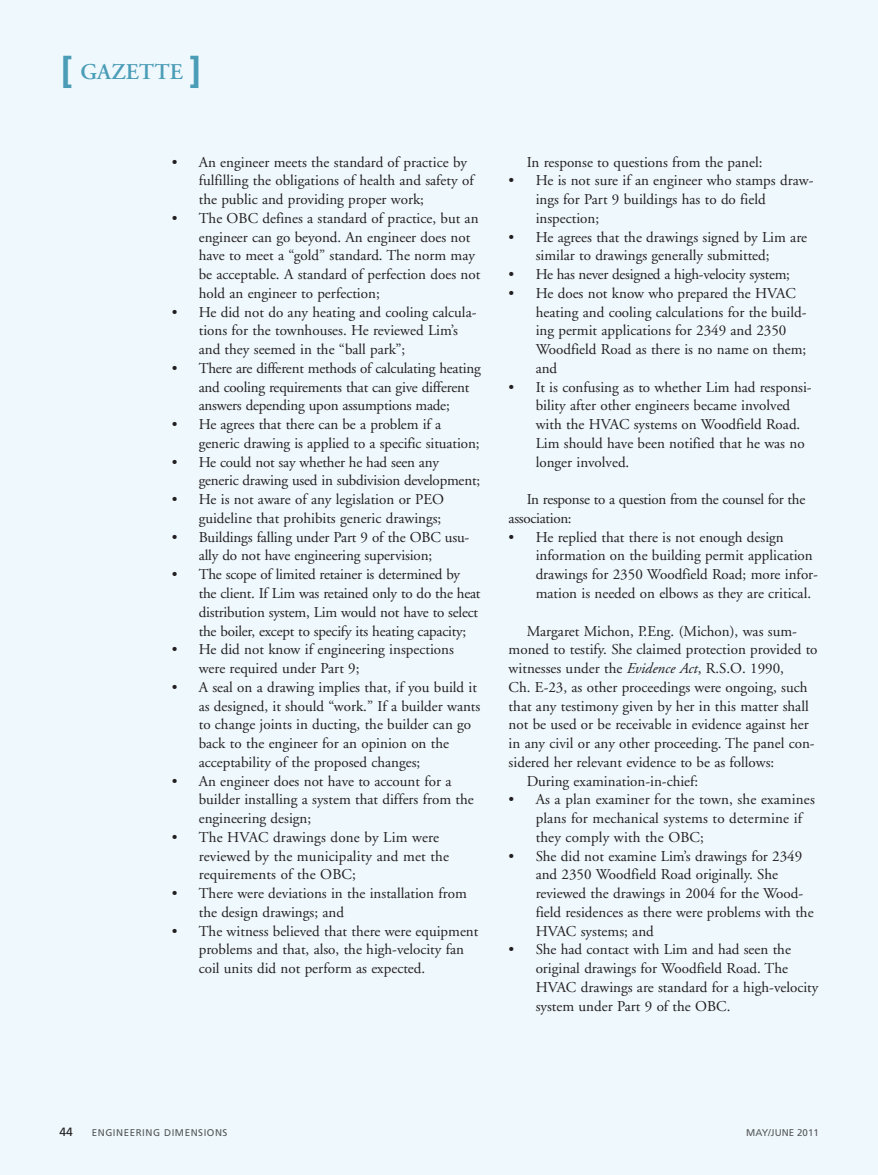
<style>
.page{position:relative;width:878px;height:1175px;background:#fff}
.page>*{position:absolute;margin:0;border:0;box-sizing:border-box;transform-origin:0 0}
.t1{font:600 22.5px "Adobe Garamond";color:#4b9db7}
.t2{font:15px/18.8px "Adobe Garamond";color:#231f20}
.t3{font:15px/18.8px "Adobe Garamond";letter-spacing:-.02em;color:#231f20}
.t4{font:12px "Frutiger";color:#231f20}
.t5{font:9.75px "Frutiger";letter-spacing:.055em;color:#57585a}
.t6{font:9.75px "Frutiger";color:#57585a}
.s1{font-family:"Frutiger";font-weight:700;font-size:36px}
.s2{font-style:italic}
</style>
<div class="page">
<div style="left:0;top:0;width:878px;height:1174px;background:#eef8fd"></div>
<h1 class="t1" style="left:61px;top:63px;width:142px"><span class="s1">[</span> GAZETTE <span class="s1">]</span></h1>
<p class="t2" style="left:199px;top:154px;width:276px;text-indent:-27px">• An engineer meets the standard of practice by fulfilling the obligations of health and safety of the public and providing proper work;</p>
<p class="t2" style="left:199px;top:210px;width:283px;text-indent:-27px">• The OBC defines a standard of practice, but an engineer can go beyond. An engineer does not have to meet a “gold” standard. The norm may be acceptable. A standard of perfection does not hold an engineer to perfection;</p>
<p class="t2" style="left:199px;top:304px;width:279px;text-indent:-27px">• He did not do any heating and cooling calcula&shy;tions for the townhouses. He reviewed Lim’s and they seemed in the “ball park”;</p>
<p class="t2" style="left:199px;top:360px;width:283px;text-indent:-27px">• There are different methods of calculating heating and cooling requirements that can give different answers depending upon assumptions made;</p>
<p class="t2" style="left:199px;top:416px;width:282px;text-indent:-27px">• He agrees that there can be a problem if a generic drawing is applied to a specific situation;</p>
<p class="t2" style="left:199px;top:454px;width:283px;text-indent:-27px">• He could not say whether he had seen any generic drawing used in subdivision development;</p>
<p class="t2" style="left:172px;top:491px;width:274px;text-align:right">• He is not aware of any legislation or PEO guideline that prohibits generic drawings;</p>
<p class="t2" style="left:199px;top:529px;width:272px;text-indent:-27px">• Buildings falling under Part 9 of the OBC usu&shy;ally do not have engineering supervision;</p>
<p class="t2" style="left:199px;top:566px;width:283px;text-indent:-27px">• The scope of limited retainer is determined by the client. If Lim was retained only to do the heat distribution system, Lim would not have to select the boiler, except to specify its heating capacity;</p>
<p class="t2" style="left:199px;top:641px;width:256px;text-indent:-27px">• He did not know if engineering inspections were required under Part 9;</p>
<p class="t2" style="left:199px;top:679px;width:283px;text-indent:-27px">• A seal on a drawing implies that, if you build it as designed, it should “work.” If a builder wants to change joints in ducting, the builder can go back to the engineer for an opinion on the acceptability of the proposed changes;</p>
<p class="t2" style="left:199px;top:772px;width:276px;text-indent:-27px">• An engineer does not have to account for a builder installing a system that differs from the engineering design;</p>
<p class="t2" style="left:199px;top:829px;width:252px;text-indent:-27px">• The HVAC drawings done by Lim were reviewed by the municipality and met the requirements of the OBC;</p>
<p class="t2" style="left:199px;top:885px;width:269px;text-indent:-27px">• There were deviations in the installation from the design drawings; and</p>
<p class="t2" style="left:199px;top:922px;width:281px;text-indent:-27px">• The witness believed that there were equipment problems and that, also, the high-velocity fan coil units did not perform as expected.</p>
<p class="t2" style="left:526px;top:154px;width:237px">In response to questions from the panel:</p>
<p class="t2" style="left:535px;top:172px;width:279px;text-indent:-27px">• He is not sure if an engineer who stamps draw&shy;ings for Part 9 buildings has to do field inspection;</p>
<p class="t2" style="left:535px;top:229px;width:273px;text-indent:-27px">• He agrees that the drawings signed by Lim are similar to drawings generally submitted;</p>
<p class="t3" style="left:508px;top:266px;width:283px">• He has never designed a high-velocity system;</p>
<p class="t2" style="left:535px;top:285px;width:272px;text-indent:-27px">• He does not know who prepared the HVAC heating and cooling calculations for the build&shy;ing permit applications for 2349 and 2350<br>Woodfield Road as there is no name on them; and</p>
<p class="t2" style="left:535px;top:379px;width:277px;text-indent:-27px">• It is confusing as to whether Lim had responsi&shy;bility after other engineers became involved with the HVAC systems on Woodfield Road.<br>Lim should have been notified that he was no longer involved.</p>
<p class="t3" style="left:508px;top:491px;width:298px;text-indent:18px">In response to a question from the counsel for the association:</p>
<p class="t2" style="left:535px;top:529px;width:284px;text-indent:-27px">• He replied that there is not enough design information on the building permit application drawings for 2350 Woodfield Road; more infor&shy;mation is needed on elbows as they are critical.</p>
<p class="t2" style="left:526px;top:622px;width:272px">Margaret Michon, P.Eng. (Michon), was sum-</p>
<p class="t2" style="left:508px;top:641px;width:310px">moned to testify. She claimed protection provided to</p>
<p class="t2" style="left:508px;top:660px;width:277px">witnesses under the <span class="s2">Evidence Act</span>, R.S.O. 1990,</p>
<p class="t2" style="left:508px;top:679px;width:300px">Ch. E-23, as other proceedings were ongoing, such</p>
<p class="t2" style="left:508px;top:697px;width:301px">that any testimony given by her in this matter shall</p>
<p class="t2" style="left:508px;top:716px;width:302px">not be used or be receivable in evidence against her</p>
<p class="t2" style="left:508px;top:735px;width:307px">in any civil or any other proceeding. The panel con-</p>
<p class="t2" style="left:508px;top:754px;width:267px">sidered her relevant evidence to be as follows:</p>
<p class="t2" style="left:526px;top:772px;width:173px">During examination-in-chief:</p>
<p class="t2" style="left:535px;top:791px;width:281px;text-indent:-27px">• As a plan examiner for the town, she examines plans for mechanical systems to determine if they comply with the OBC;</p>
<p class="t2" style="left:535px;top:847px;width:279px;text-indent:-27px">• She did not examine Lim’s drawings for 2349 and 2350 Woodfield Road originally. She reviewed the drawings in 2004 for the Wood&shy;field residences as there were problems with the HVAC systems; and</p>
<p class="t2" style="left:535px;top:941px;width:284px;text-indent:-27px">• She had contact with Lim and had seen the original drawings for Woodfield Road. The HVAC drawings are standard for a high-velocity system under Part 9 of the OBC.</p>
<p class="t4" style="left:59px;top:1126px;width:15px">44</p>
<p class="t5" style="left:92px;top:1128px;width:137px">ENGINEERING DIMENSIONS</p>
<p class="t6" style="left:746px;top:1128px;width:74px">MAY/JUNE 2011</p>
</div>
